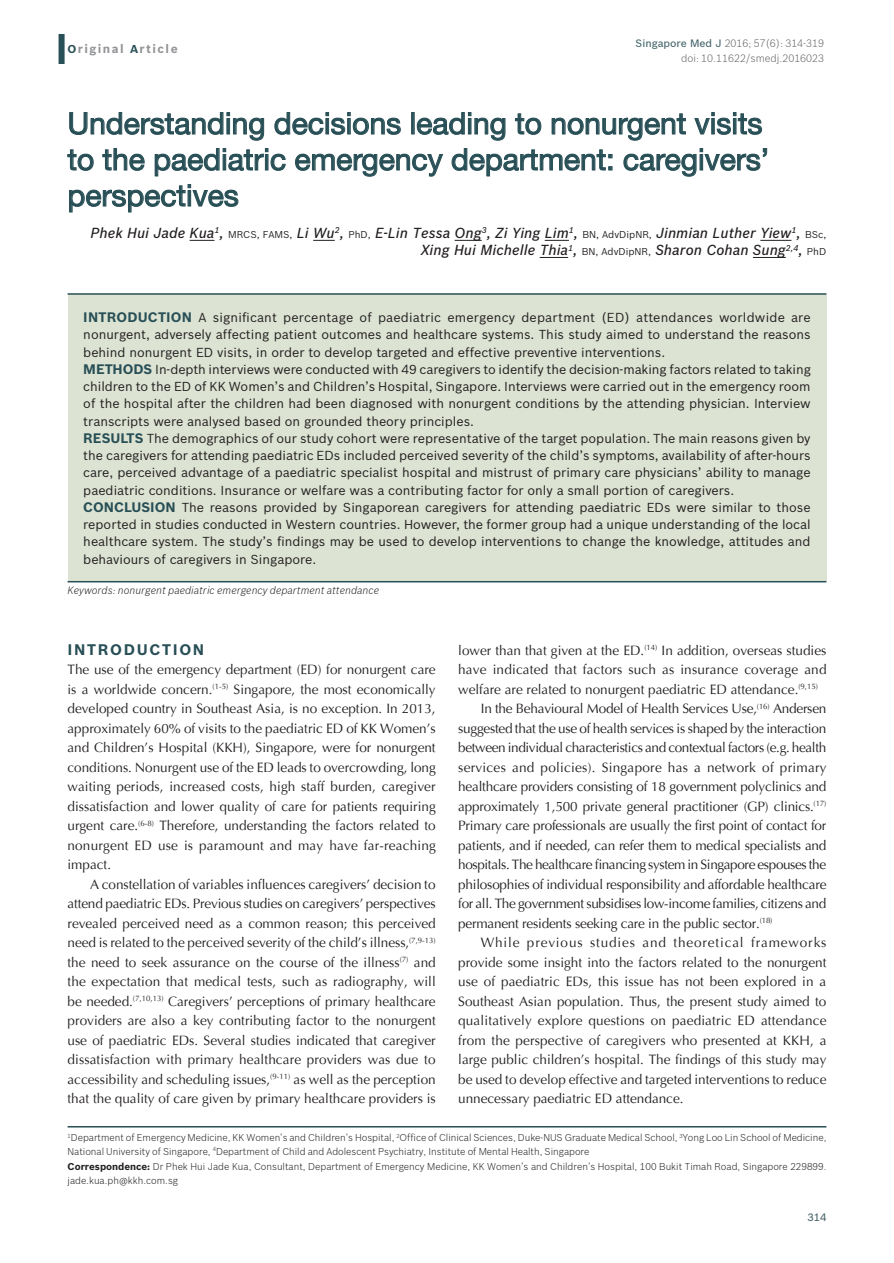
<style>
.page{position:relative;width:894px;height:1263px;background:#fff}
.page>*{position:absolute;margin:0;border:0;box-sizing:border-box;transform-origin:0 0}
.AT{font:30px/36px "Helvetica Neue";color:#284f56}
.t1{font:700 15px "Bosch Sans";letter-spacing:.11em;color:#284f56}
.AU{font:italic 500 14.25px/17.1px "Bosch Sans";color:#231f20;text-align:right}
.TX{font:13.5px/19.5px "Optima";color:#231f20;text-align:justify}
.TXFL{font:13.5px/19.5px "Optima";letter-spacing:.015em;color:#231f20;text-align:justify}
.ABS{font:12.75px/17.2px "Bosch Sans";color:#231f20;text-align:justify}
.AH{font:700 12px "Bosch Sans";letter-spacing:.12em;color:#939598}
.DOI{font:300 10.5px/15px "Bosch Sans";color:#636366;text-align:right}
.KWD{font:italic 300 10.5px "Bosch Sans";color:#231f20}
.FOLIO{font:500 10.5px "Bosch Sans";color:#4f676d}
.AFF{font:300 9.75px/13.5px "Bosch Sans";color:#231f20}
.ADD{font:300 9.75px/13.5px "Bosch Sans";color:#231f20}
.s1{font-size:11.25px;color:#284f56}
.s2{font-weight:500;color:#4b6a70}
.s3{font-weight:400;font-style:normal;font-size:9.75px}
.s4{font-weight:700;font-size:13.5px;color:#284f56}
.s5{font-weight:700}
</style>
<div class="page">
<div style="left:58px;top:34px;width:7px;height:30px;background:#284f56"></div>
<hr style="left:68px;top:1126px;width:758px;height:1px;background:#284f56">
<svg style="left:189px;top:240px;width:25px;height:1px"></svg>
<svg style="left:313px;top:240px;width:21px;height:1px"></svg>
<svg style="left:454px;top:240px;width:27px;height:1px"></svg>
<svg style="left:544px;top:240px;width:24px;height:1px"></svg>
<hr style="left:760px;top:240px;width:31px;height:1px;background:#231f20">
<svg style="left:539px;top:257px;width:29px;height:1px"></svg>
<hr style="left:752px;top:257px;width:33px;height:1px;background:#231f20">
<svg style="left:69px;top:112px;width:195px;height:29px"></svg>
<svg style="left:274px;top:112px;width:127px;height:23px"></svg>
<div style="left:411px;top:112px;width:3px;height:22px;border:1px solid #284f56"></div>
<svg style="left:416px;top:112px;width:89px;height:29px"></svg>
<svg style="left:515px;top:113px;width:26px;height:22px"></svg>
<svg style="left:551px;top:113px;width:135px;height:28px"></svg>
<svg style="left:694px;top:112px;width:68px;height:23px"></svg>
<svg style="left:67px;top:149px;width:27px;height:22px"></svg>
<svg style="left:102px;top:148px;width:43px;height:23px"></svg>
<svg style="left:154px;top:148px;width:132px;height:29px"></svg>
<svg style="left:295px;top:153px;width:148px;height:24px"></svg>
<svg style="left:451px;top:148px;width:161px;height:29px"></svg>
<svg style="left:623px;top:148px;width:144px;height:29px"></svg>
<svg style="left:69px;top:184px;width:170px;height:29px"></svg>
<div style="left:68px;top:294px;width:758px;height:287px;background:#dce3d3"></div>
<hr style="left:68px;top:293px;width:758px;height:2px;background:#284f56">
<hr style="left:68px;top:581px;width:758px;height:1px;background:#284f56">
<p class="AH" style="left:68px;top:42px;width:112px"><span class="s1">O</span>riginal <span class="s1">A</span>rticle</p>
<p class="DOI" style="left:635px;top:35px;width:190px"><span class="s2">Singapore Med J</span> 2016; 57(6): 314-319 doi: 10.11622/smedj.2016023</p>
<p class="AT" style="left:68px;top:105px;width:702px">Understanding decisions leading to nonurgent visits to the paediatric emergency department: caregivers’ perspectives</p>
<p class="AU" style="left:90px;top:224px;width:737px">Phek Hui Jade Kua<sup>1</sup>, <span class="s3">MRCS, FAMS,</span> Li Wu<sup>2</sup>, <span class="s3">PhD,</span> E-Lin Tessa Ong<sup>3</sup>, Zi Ying Lim<sup>1</sup>, <span class="s3">BN, AdvDipNR,</span> Jinmian Luther Yiew<sup>1</sup>, <span class="s3">BSc,<br></span>Xing Hui Michelle Thia<sup>1</sup>, <span class="s3">BN, AdvDipNR,</span> Sharon Cohan Sung<sup>2,4</sup>, <span class="s3">PhD</span></p>
<p class="ABS" style="left:83px;top:309px;width:728px"><span class="s4">INTRODUCTION</span> A significant percentage of paediatric emergency department (ED) attendances worldwide are nonurgent, adversely affecting patient outcomes and healthcare systems. This study aimed to understand the reasons behind nonurgent ED visits, in order to develop targeted and effective preventive interventions.</p>
<p class="ABS" style="left:83px;top:360px;width:728px"><span class="s4">METHODS</span> In-depth interviews were conducted with 49 caregivers to identify the decision-making factors related to taking children to the ED of KK Women’s and Children’s Hospital, Singapore. Interviews were carried out in the emergency room of the hospital after the children had been diagnosed with nonurgent conditions by the attending physician. Interview transcripts were analysed based on grounded theory principles.</p>
<p class="ABS" style="left:83px;top:429px;width:728px"><span class="s4">RESULTS</span> The demographics of our study cohort were representative of the target population. The main reasons given by the caregivers for attending paediatric EDs included perceived severity of the child’s symptoms, availability of after-hours care, perceived advantage of a paediatric specialist hospital and mistrust of primary care physicians’ ability to manage paediatric conditions. Insurance or welfare was a contributing factor for only a small portion of caregivers.</p>
<p class="ABS" style="left:83px;top:498px;width:728px"><span class="s4">CONCLUSION</span> The reasons provided by Singaporean caregivers for attending paediatric EDs were similar to those reported in studies conducted in Western countries. However, the former group had a unique understanding of the local healthcare system. The study’s findings may be used to develop interventions to change the knowledge, attitudes and behaviours of caregivers in Singapore.</p>
<p class="KWD" style="left:68px;top:584px;width:313px">Keywords: nonurgent paediatric emergency department attendance</p>
<h1 class="t1" style="left:68px;top:640px;width:138px">INTRODUCTION</h1>
<p class="TXFL" style="left:68px;top:660px;width:369px">The use of the emergency department (ED) for nonurgent care is a worldwide concern.<sup>(1-5)</sup> Singapore, the most economically developed country in Southeast Asia, is no exception. In 2013, approximately 60% of visits to the paediatric ED of KK Women’s and Children’s Hospital (KKH), Singapore, were for nonurgent conditions. Nonurgent use of the ED leads to overcrowding, long waiting periods, increased costs, high staff burden, caregiver dissatisfaction and lower quality of care for patients requiring urgent care.<sup>(6-8)</sup> Therefore, understanding the factors related to nonurgent ED use is paramount and may have far-reaching impact.</p>
<p class="TX" style="left:68px;top:874px;width:369px;text-indent:22px">A constellation of variables influences caregivers’ decision to attend paediatric EDs. Previous studies on caregivers’ perspectives revealed perceived need as a common reason; this perceived need is related to the perceived severity of the child’s illness,<sup>(7,9-13) </sup>the need to seek assurance on the course of the illness<sup>(7)</sup> and the expectation that medical tests, such as radiography, will be needed.<sup>(7,10,13)</sup> Caregivers’ perceptions of primary healthcare providers are also a key contributing factor to the nonurgent use of paediatric EDs. Several studies indicated that caregiver dissatisfaction with primary healthcare providers was due to accessibility and scheduling issues,<sup>(9-11)</sup> as well as the perception that the quality of care given by primary healthcare providers is</p>
<p class="TX" style="left:458px;top:640px;width:369px">lower than that given at the ED.<sup>(14)</sup> In addition, overseas studies have indicated that factors such as insurance coverage and welfare are related to nonurgent paediatric ED attendance.<sup>(9,15)</sup></p>
<p class="TX" style="left:458px;top:699px;width:369px;text-indent:22px">In the Behavioural Model of Health Services Use,<sup>(16)</sup> Andersen suggested that the use of health services is shaped by the interaction between individual characteristics and contextual factors (e.g. health services and policies). Singapore has a network of primary healthcare providers consisting of 18 government polyclinics and approximately 1,500 private general practitioner (GP) clinics.<sup>(17)<br></sup>Primary care professionals are usually the first point of contact for patients, and if needed, can refer them to medical specialists and hospitals. The healthcare financing system in Singapore espouses the philosophies of individual responsibility and affordable healthcare for all. The government subsidises low-income families, citizens and permanent residents seeking care in the public sector.<sup>(18)</sup></p>
<p class="TX" style="left:458px;top:933px;width:369px;text-indent:22px">While previous studies and theoretical frameworks provide some insight into the factors related to the nonurgent use of paediatric EDs, this issue has not been explored in a Southeast Asian population. Thus, the present study aimed to qualitatively explore questions on paediatric ED attendance from the perspective of caregivers who presented at KKH, a large public children’s hospital. The findings of this study may be used to develop effective and targeted interventions to reduce unnecessary paediatric ED attendance.</p>
<p class="AFF" style="left:68px;top:1130px;width:760px"><sup>1</sup>Department of Emergency Medicine, KK Women’s and Children’s Hospital, <sup>2</sup>Office of Clinical Sciences, Duke-NUS Graduate Medical School, <sup>3</sup>Yong Loo Lin School of Medicine,<br>National University of Singapore, <sup>4</sup>Department of Child and Adolescent Psychiatry, Institute of Mental Health, Singapore</p>
<p class="ADD" style="left:68px;top:1159px;width:760px"><span class="s5">Correspondence:</span> Dr Phek Hui Jade Kua, Consultant, Department of Emergency Medicine, KK Women’s and Children’s Hospital, 100 Bukit Timah Road, Singapore 229899. jade.kua.ph@kkh.com.sg</p>
<p class="FOLIO" style="left:807px;top:1211px;width:20px">314</p>
</div>
